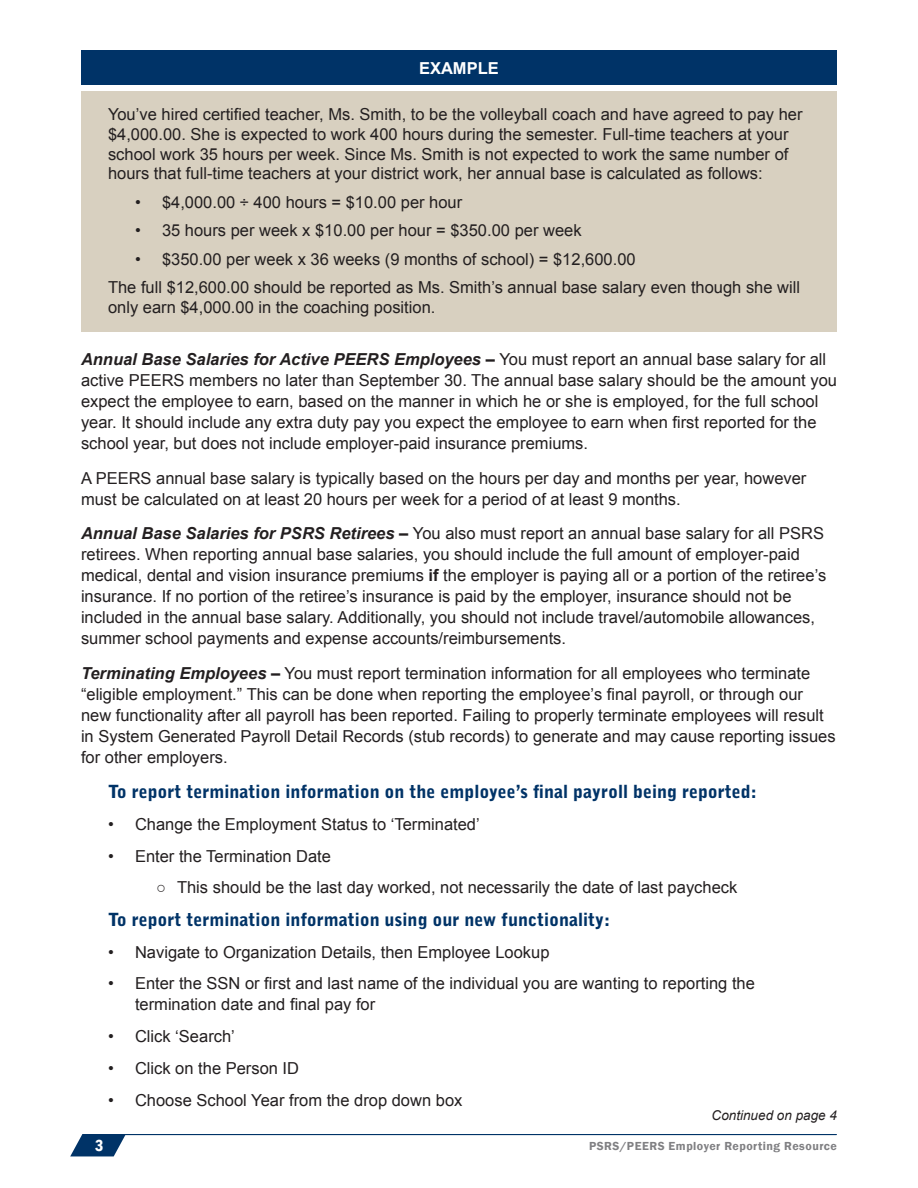
<style>
.page{position:relative;width:918px;height:1188px;background:#fff}
.page>*{position:absolute;margin:0;border:0;box-sizing:border-box;transform-origin:0 0}
.Sub_subhead_PP{font:900 18px "Bell Gothic Std";color:#003367}
.Body_PP{font:16.5px/21px "Arial";color:#231f20}
.t1{font:700 16.5px "Arial";color:#fff}
.t2{font:600 condensed 16.5px "Franklin Gothic";color:#fff}
.Body_PP-2{font:italic 13.5px "Arial";color:#231f20}
.t3{font:600 12px "Franklin Gothic";letter-spacing:.04em;color:#808083}
.s1{font-weight:700;font-style:italic}
.s2{font-weight:700}
</style>
<div class="page">
<svg style="left:70px;top:1135px;width:56px;height:21px"></svg>
<hr style="left:83px;top:1134px;width:753px;height:1px;background:#003367">
<div style="left:81px;top:50px;width:756px;height:35px;background:#003367"></div>
<div style="left:81px;top:91px;width:756px;height:241px;background:#d8d0c0"></div>
<p class="t1" style="left:419px;top:57px;width:81px">EXAMPLE</p>
<p class="Body_PP" style="left:108px;top:105px;width:696px;line-height:19.8px">You’ve hired certified teacher, Ms. Smith, to be the volleyball coach and have agreed to pay her $4,000.00. She is expected to work 400 hours during the semester. Full-time teachers at your school work 35 hours per week. Since Ms. Smith is not expected to work the same number of hours that full-time teachers at your district work, her annual base is calculated as follows:</p>
<p class="Body_PP" style="left:135px;top:192px;width:329px">• $4,000.00 ÷ 400 hours = $10.00 per hour</p>
<p class="Body_PP" style="left:135px;top:220px;width:448px">• 35 hours per week x $10.00 per hour = $350.00 per week</p>
<p class="Body_PP" style="left:135px;top:249px;width:502px">• $350.00 per week x 36 weeks (9 months of school) = $12,600.00</p>
<p class="Body_PP" style="left:108px;top:278px;width:694px;line-height:19.8px">The full $12,600.00 should be reported as Ms. Smith’s annual base salary even though she will only earn $4,000.00 in the coaching position.</p>
<p class="Body_PP" style="left:81px;top:349px;width:758px"><span class="s1">Annual Base Salaries for Active PEERS Employees</span> <span class="s2">–</span> You must report an annual base salary for all active PEERS members no later than September 30. The annual base salary should be the amount you expect the employee to earn, based on the manner in which he or she is employed, for the full school year. It should include any extra duty pay you expect the employee to earn when first reported for the school year, but does not include employer-paid insurance premiums.</p>
<p class="Body_PP" style="left:81px;top:468px;width:727px">A PEERS annual base salary is typically based on the hours per day and months per year, however must be calculated on at least 20 hours per week for a period of at least 9 months.</p>
<p class="Body_PP" style="left:81px;top:523px;width:747px"><span class="s1">Annual Base Salaries for PSRS Retirees</span> <span class="s2">–</span> You also must report an annual base salary for all PSRS retirees. When reporting annual base salaries, you should include the full amount of employer-paid medical, dental and vision insurance premiums <span class="s2">if</span> the employer is paying all or a portion of the retiree’s insurance. If no portion of the retiree’s insurance is paid by the employer, insurance should not be included in the annual base salary. Additionally, you should not include travel/automobile allowances, summer school payments and expense accounts/reimbursements.</p>
<p class="Body_PP" style="left:81px;top:663px;width:756px"><span class="s1">Terminating Employees</span> <span class="s2">–</span> You must report termination information for all employees who terminate “eligible employment.” This can be done when reporting the employee’s final payroll, or through our new functionality after all payroll has been reported. Failing to properly terminate employees will result in System Generated Payroll Detail Records (stub records) to generate and may cause reporting issues for other employers.</p>
<p class="Sub_subhead_PP" style="left:108px;top:781px;width:650px">To report termination information on the employee’s final payroll being reported:</p>
<p class="Body_PP" style="left:108px;top:814px;width:373px">• Change the Employment Status to ‘Terminated’</p>
<p class="Body_PP" style="left:108px;top:845px;width:224px">• Enter the Termination Date</p>
<p class="Body_PP" style="left:156px;top:877px;width:583px">○ This should be the last day worked, not necessarily the date of last paycheck</p>
<p class="Sub_subhead_PP" style="left:108px;top:909px;width:504px">To report termination information using our new functionality:</p>
<p class="Body_PP" style="left:108px;top:941px;width:443px">• Navigate to Organization Details, then Employee Lookup</p>
<p class="Body_PP" style="left:135px;top:973px;width:621px;text-indent:-27px">• Enter the SSN or first and last name of the individual you are wanting to reporting the termination date and final pay for</p>
<p class="Body_PP" style="left:108px;top:1026px;width:128px">• Click ‘Search’</p>
<p class="Body_PP" style="left:108px;top:1058px;width:193px">• Click on the Person ID</p>
<p class="Body_PP" style="left:108px;top:1090px;width:356px">• Choose School Year from the drop down box</p>
<p class="Body_PP-2" style="left:712px;top:1107px;width:127px">Continued on page 4</p>
<p class="t2" style="left:95px;top:1134px;width:10px">3</p>
<p class="t3" style="left:589px;top:1139px;width:249px">PSRS/PEERS Employer Reporting Resource</p>
</div>
